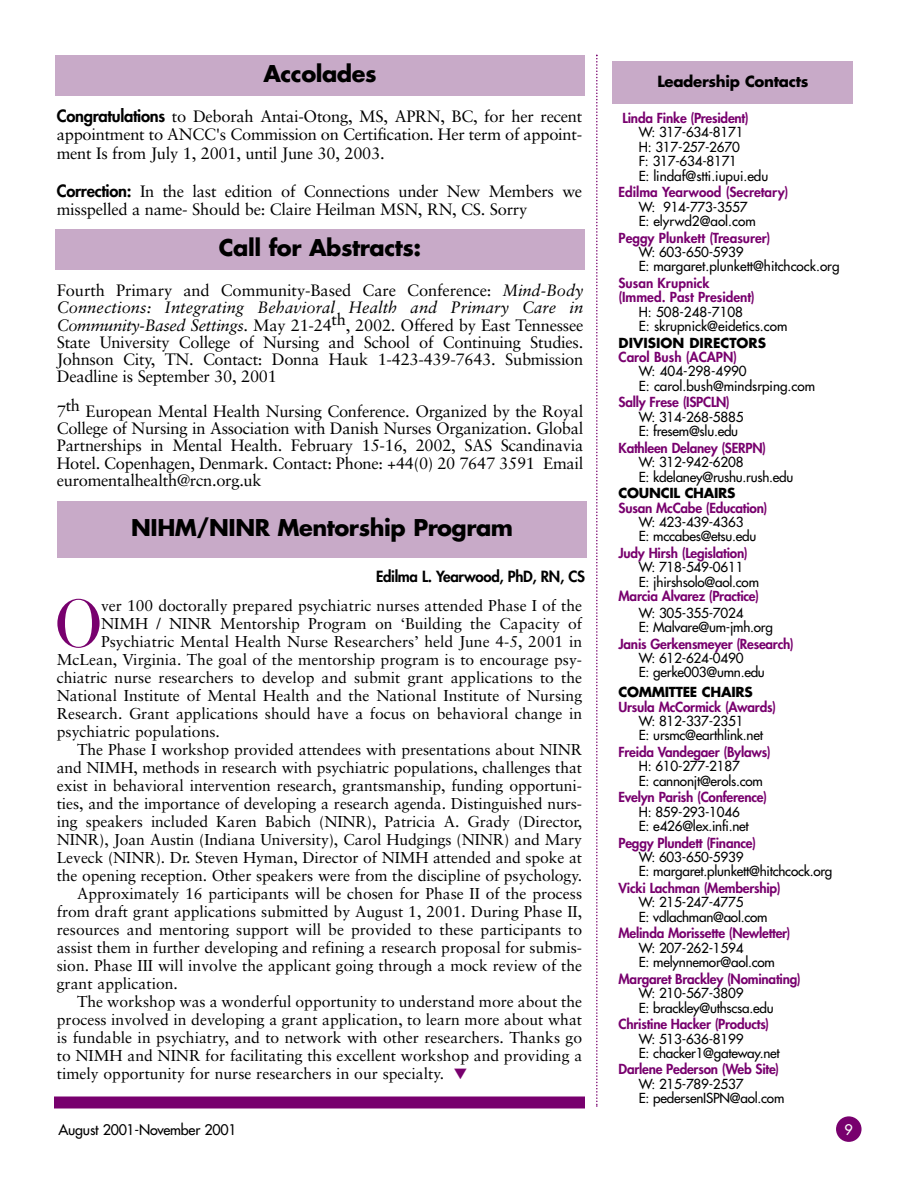
<style>
.page{position:relative;width:918px;height:1188px;background:#fff}
.page>*{position:absolute;margin:0;border:0;box-sizing:border-box;transform-origin:0 0}
.t1{font:66.75px "Bauer Bodoni";color:#78006e}
.t2{font:700 22.5px "Futura";letter-spacing:-.02em;color:#000}
.t3{font:16.5px/17.2px "Sabon";letter-spacing:-.015em;color:#000;text-align:justify}
.t4{font:15.75px "Sabon";color:#000}
.t5{font:800 15px "Futura";letter-spacing:-.025em;color:#000}
.t6{font:700 15px "Futura";letter-spacing:-.02em;color:#000}
.t7{font:14.25px "Futura";letter-spacing:-.02em;color:#000}
.t8{font:14.25px "Futura";color:#fff}
.t9{font:13.5px/14.4px "Futura";letter-spacing:-.02em;color:#000}
.t10{font:800 13.5px/14.4px "Futura";letter-spacing:-.015em;color:#78006e}
.t11{font:13.5px/14.4px "Futura";color:#000}
.t12{font:700 13.5px "Futura";letter-spacing:-.02em;color:#000}
.t13{font:700 13.5px "Futura";color:#000}
.s1{font-family:"Futura";font-weight:800}
.s2{font-style:italic}
.s3{color:#78006e}
</style>
<div class="page">
<div style="left:613px;top:61px;width:240px;height:43px;background:#c8aac8"></div>
<svg style="left:596px;top:55px;width:2px;height:1052px"></svg>
<div style="left:55px;top:55px;width:530px;height:41px;background:#c8aac8"></div>
<div style="left:55px;top:230px;width:530px;height:40px;background:#c8aac8"></div>
<div style="left:57px;top:501px;width:530px;height:57px;background:#c8aac8"></div>
<div style="left:836px;top:1116px;width:26px;height:26px;background:#78006e;border-radius:50%"></div>
<div style="left:54px;top:1096px;width:531px;height:12px;background:#78006e"></div>
<h2 class="t2" style="left:263px;top:63px;width:115px">Accolades</h2>
<p class="t3" style="left:57px;top:108px;width:527px;line-height:18.8px"><span class="s1">Congratulations</span> to Deborah Antai-Otong, MS, APRN, BC, for her recent appointment to ANCC's Commission on Certification. Her term of appoint&shy;ment Is from July 1, 2001, until June 30, 2003.</p>
<p class="t3" style="left:57px;top:183px;width:527px;line-height:18.8px"><span class="s1">Correction:</span> In the last edition of Connections under New Members we misspelled a name- Should be: Claire Heilman MSN, RN, CS. Sorry</p>
<h2 class="t2" style="left:219px;top:238px;width:204px">Call for Abstracts:</h2>
<p class="t3" style="left:57px;top:283px;width:528px">Fourth Primary and Community-Based Care Conference: <span class="s2">Mind-Body Connections: Integrating Behavioral Health and Primary Care in Community-Based Settings</span>. May 21-24th, 2002. Offered by East Tennessee State University College of Nursing and School of Continuing Studies.<br>Johnson City, TN. Contact: Donna Hauk 1-423-439-7643. Submission Deadline is September 30, 2001</p>
<p class="t3" style="left:57px;top:404px;width:528px">7th European Mental Health Nursing Conference. Organized by the Royal College of Nursing in Association with Danish Nurses Organization. Global Partnerships in Mental Health. February 15-16, 2002, SAS Scandinavia Hotel. Copenhagen, Denmark. Contact: Phone: +44(0) 20 7647 3591 Email euromentalhealth@rcn.org.uk</p>
<h2 class="t2" style="left:131px;top:517px;width:384px">NIHM/NINR Mentorship Program</h2>
<p class="t5" style="left:376px;top:569px;width:210px">Edilma L. Yearwood, PhD, RN, CS</p>
<h1 class="t1" style="left:54px;top:598px;width:50px">O</h1>
<p class="t4" style="left:101px;top:599px;width:483px">ver 100 doctorally prepared psychiatric nurses attended Phase I of the</p>
<p class="t4" style="left:101px;top:617px;width:483px">NIMH / NINR Mentorship Program on ‘Building the Capacity of</p>
<p class="t4" style="left:101px;top:635px;width:483px">Psychiatric Mental Health Nurse Researchers’ held June 4-5, 2001 in</p>
<p class="t4" style="left:57px;top:653px;width:527px">McLean, Virginia. The goal of the mentorship program is to encourage psy-</p>
<p class="t4" style="left:57px;top:671px;width:527px">chiatric nurse researchers to develop and submit grant applications to the</p>
<p class="t4" style="left:57px;top:689px;width:527px">National Institute of Mental Health and the National Institute of Nursing</p>
<p class="t4" style="left:57px;top:707px;width:527px">Research. Grant applications should have a focus on behavioral change in</p>
<p class="t4" style="left:57px;top:725px;width:165px">psychiatric populations.</p>
<p class="t4" style="left:77px;top:743px;width:507px">The Phase I workshop provided attendees with presentations about NINR</p>
<p class="t4" style="left:57px;top:761px;width:527px">and NIMH, methods in research with psychiatric populations, challenges that</p>
<p class="t4" style="left:57px;top:779px;width:527px">exist in behavioral intervention research, grantsmanship, funding opportuni-</p>
<p class="t4" style="left:57px;top:797px;width:527px">ties, and the importance of developing a research agenda. Distinguished nurs-</p>
<p class="t4" style="left:57px;top:815px;width:527px">ing speakers included Karen Babich (NINR), Patricia A. Grady (Director,</p>
<p class="t4" style="left:57px;top:833px;width:527px">NINR), Joan Austin (Indiana University), Carol Hudgings (NINR) and Mary</p>
<p class="t4" style="left:57px;top:851px;width:527px">Leveck (NINR). Dr. Steven Hyman, Director of NIMH attended and spoke at</p>
<p class="t4" style="left:57px;top:869px;width:527px">the opening reception. Other speakers were from the discipline of psychology.</p>
<p class="t4" style="left:77px;top:887px;width:507px">Approximately 16 participants will be chosen for Phase II of the process</p>
<p class="t4" style="left:57px;top:905px;width:527px">from draft grant applications submitted by August 1, 2001. During Phase II,</p>
<p class="t4" style="left:57px;top:923px;width:527px">resources and mentoring support will be provided to these participants to</p>
<p class="t4" style="left:57px;top:941px;width:527px">assist them in further developing and refining a research proposal for submis-</p>
<p class="t4" style="left:57px;top:959px;width:527px">sion. Phase III will involve the applicant going through a mock review of the</p>
<p class="t4" style="left:57px;top:977px;width:123px">grant application.</p>
<p class="t4" style="left:77px;top:995px;width:507px">The workshop was a wonderful opportunity to understand more about the</p>
<p class="t4" style="left:57px;top:1013px;width:527px">process involved in developing a grant application, to learn more about what</p>
<p class="t4" style="left:57px;top:1031px;width:527px">is fundable in psychiatry, and to network with other researchers. Thanks go</p>
<p class="t4" style="left:57px;top:1049px;width:527px">to NIMH and NINR for facilitating this excellent workshop and providing a</p>
<p class="t4" style="left:57px;top:1067px;width:412px">timely opportunity for nurse researchers in our specialty. <span class="s3">▼</span></p>
<p class="t6" style="left:657px;top:75px;width:153px">Leadership Contacts</p>
<p class="t10" style="left:623px;top:112px;width:128px">Linda Finke (President)</p>
<p class="t9" style="left:639px;top:126px;width:131px">W: 317-634-8171<br>H: 317-257-2670<br>F: 317-634-8171<br>E: lindaf@stti.iupui.edu</p>
<p class="t10" style="left:619px;top:186px;width:172px">Edilma Yearwood (Secretary)</p>
<p class="t11" style="left:639px;top:200px;width:118px">W: 914-773-3557<br>E: elyrwd2@aol.com</p>
<p class="t10" style="left:619px;top:231px;width:153px">Peggy Plunkett (Treasurer)</p>
<p class="t11" style="left:639px;top:246px;width:202px">W: 603-650-5939<br>E: margaret.plunkett@hitchcock.org</p>
<p class="t10" style="left:619px;top:277px;width:138px">Susan Krupnick (Immed. Past President)</p>
<p class="t11" style="left:639px;top:305px;width:150px">H: 508-248-7108<br>E: skrupnick@eidetics.com</p>
<p class="t13" style="left:619px;top:336px;width:149px">DIVISION DIRECTORS</p>
<p class="t10" style="left:619px;top:351px;width:120px">Carol Bush (ACAPN)</p>
<p class="t11" style="left:639px;top:365px;width:178px">W: 404-298-4990<br>E: carol.bush@mindsrping.com</p>
<p class="t10" style="left:619px;top:396px;width:113px">Sally Frese (ISPCLN)</p>
<p class="t9" style="left:639px;top:411px;width:106px">W: 314-268-5885<br>E: fresem@slu.edu</p>
<p class="t10" style="left:619px;top:442px;width:149px">Kathleen Delaney (SERPN)</p>
<p class="t9" style="left:639px;top:456px;width:156px">W: 312-942-6208<br>E: kdelaney@rushu.rush.edu</p>
<p class="t12" style="left:619px;top:487px;width:118px">COUNCIL CHAIRS</p>
<p class="t10" style="left:619px;top:501px;width:150px">Susan McCabe (Education)</p>
<p class="t9" style="left:639px;top:516px;width:119px">W: 423-439-4363<br>E: mccabes@etsu.edu</p>
<p class="t10" style="left:619px;top:547px;width:131px">Judy Hirsh (Legislation)</p>
<p class="t9" style="left:639px;top:561px;width:122px">W: 718-549-0611<br>E: jhirshsolo@aol.com</p>
<p class="t10" style="left:619px;top:590px;width:142px">Marcia Alvarez (Practice)</p>
<p class="t9" style="left:639px;top:606px;width:136px">W: 305-355-7024<br>E: Malvare@um-jmh.org</p>
<p class="t10" style="left:619px;top:637px;width:177px">Janis Gerkensmeyer (Research)</p>
<p class="t9" style="left:639px;top:652px;width:128px">W: 612-624-0490<br>E: gerke003@umn.edu</p>
<p class="t12" style="left:619px;top:686px;width:136px">COMMITTEE CHAIRS</p>
<p class="t10" style="left:619px;top:700px;width:159px">Ursula McCormick (Awards)</p>
<p class="t9" style="left:639px;top:715px;width:126px">W: 812-337-2351<br>E: ursmc@earthlink.net</p>
<p class="t10" style="left:619px;top:746px;width:154px">Freida Vandegaer (Bylaws)</p>
<p class="t9" style="left:639px;top:760px;width:126px">H: 610-277-2187<br>E: cannonjt@erols.com</p>
<p class="t10" style="left:619px;top:791px;width:150px">Evelyn Parish (Conference)</p>
<p class="t9" style="left:639px;top:805px;width:112px">H: 859-293-1046<br>E: e426@lex.infi.net</p>
<p class="t10" style="left:619px;top:837px;width:139px">Peggy Plundett (Finance)</p>
<p class="t9" style="left:639px;top:851px;width:195px">W: 603-650-5939<br>E: margaret.plunkett@hitchcock.org</p>
<p class="t10" style="left:619px;top:882px;width:164px">Vicki Lachman (Membership)</p>
<p class="t9" style="left:639px;top:896px;width:130px">W: 215-247-4775<br>E: vdlachman@aol.com</p>
<p class="t10" style="left:619px;top:927px;width:174px">Melinda Morissette (Newletter)</p>
<p class="t9" style="left:639px;top:942px;width:138px">W: 207-262-1594<br>E: melynnemor@aol.com</p>
<p class="t10" style="left:619px;top:973px;width:184px">Margaret Brackley (Nominating)</p>
<p class="t9" style="left:639px;top:987px;width:136px">W: 210-567-3809<br>E: brackley@uthscsa.edu</p>
<p class="t10" style="left:619px;top:1018px;width:152px">Christine Hacker (Products)</p>
<p class="t9" style="left:639px;top:1032px;width:142px">W: 513-636-8199<br>E: chacker1@gateway.net</p>
<p class="t10" style="left:619px;top:1063px;width:162px">Darlene Pederson (Web Site)</p>
<p class="t9" style="left:639px;top:1078px;width:147px">W: 215-789-2537<br>E: pedersenISPN@aol.com</p>
<p class="t7" style="left:58px;top:1122px;width:180px">August 2001-November 2001</p>
<p class="t8" style="left:844px;top:1122px;width:10px">9</p>
</div>
